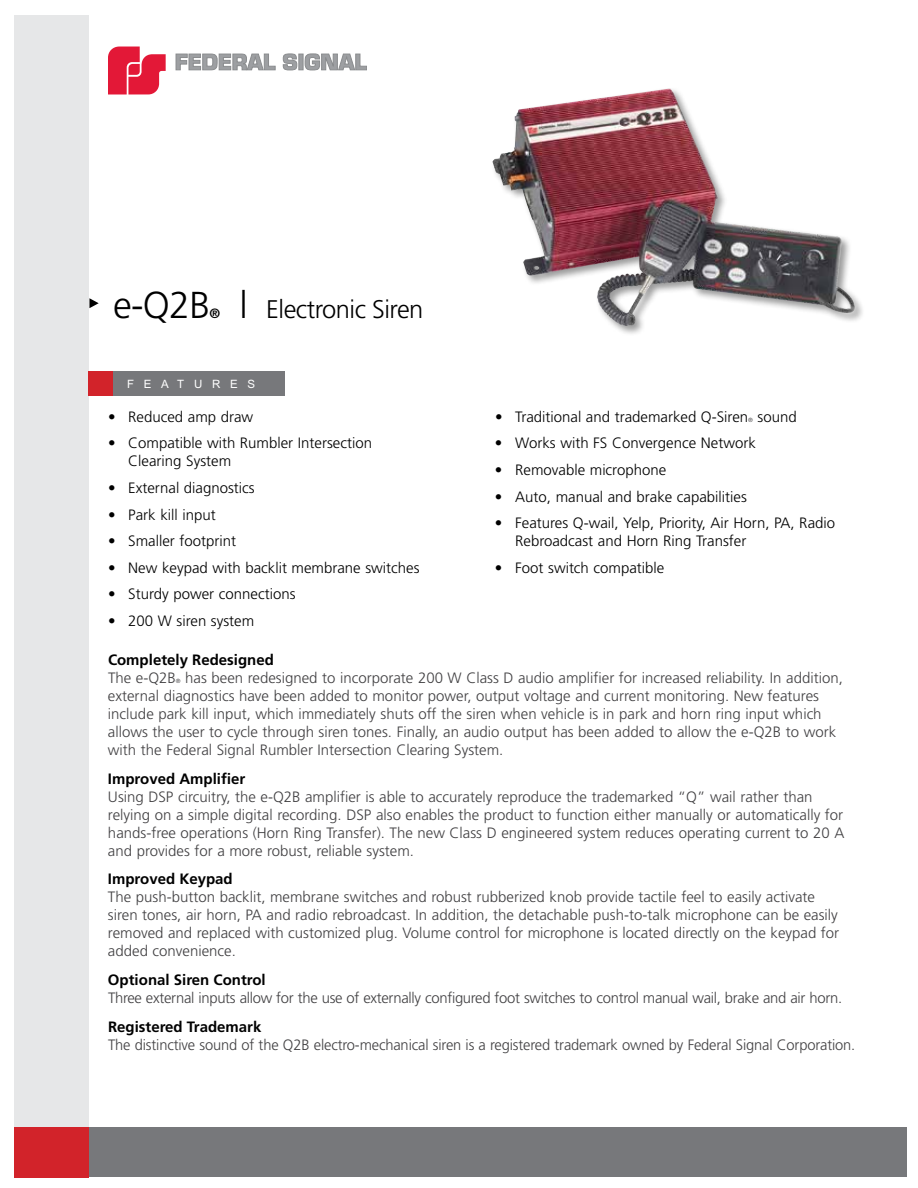
<style>
.page{position:relative;width:918px;height:1188px;background:#fff}
.page>*{position:absolute;margin:0;border:0;box-sizing:border-box;transform-origin:0 0}
.t1{font:300 37.5px "Frutiger";color:#000}
.t2{font:300 25.5px "Frutiger";letter-spacing:-.02em;color:#000}
.t3{font:300 15px/18px "Frutiger";color:#414042}
.t4{font:300 15px/18px "Frutiger";color:#000}
.t5{font:300 15px "Frutiger";letter-spacing:-.02em;color:#414042}
.t6{font:700 15px "Frutiger";color:#000}
.t7{font:700 13.5px "Frutiger";color:#000}
.t8{font:11.55px "Arial";letter-spacing:.85em;color:#fff}
.t9{font:300 6px "Frutiger";color:#414042}
.s1{font-size:37.5px}
</style>
<div class="page">
<div style="left:14px;top:1127px;width:892px;height:50px;background:#77787b"></div>
<div style="left:14px;top:15px;width:74px;height:1162px;background:#e6e7e8"></div>
<div style="left:14px;top:1128px;width:74px;height:50px;background:#d2232a"></div>
<div style="left:88px;top:372px;width:25px;height:24px;background:#d2232a"></div>
<svg style="left:89px;top:298px;width:10px;height:10px"></svg>
<svg style="left:176px;top:54px;width:99px;height:16px"></svg>
<svg style="left:283px;top:54px;width:14px;height:16px"></svg>
<hr style="left:299px;top:54px;width:4px;height:16px;background:#96989b">
<svg style="left:305px;top:54px;width:62px;height:16px"></svg>
<svg style="left:108px;top:47px;width:58px;height:47px"></svg>
<div style="left:113px;top:372px;width:172px;height:24px;background:#77787b"></div>
<div style="left:491px;top:87px;width:375px;height:250px;background:#000;opacity:.4"></div>
<img style="left:492px;top:109px;width:176px;height:218px">
<h1 class="t1" style="left:113px;top:283px;width:99px">e-Q2B</h1>
<p class="t7" style="left:209px;top:305px;width:12px">®</p>
<h2 class="t2" style="left:239px;top:294px;width:186px"><span class="s1">l</span> Electronic Siren</h2>
<p class="t8" style="left:127px;top:378px;width:130px">FEATURES</p>
<p class="t4" style="left:108px;top:408px;width:147px">• Reduced amp draw</p>
<p class="t4" style="left:128px;top:434px;width:245px;text-indent:-20px">• Compatible with Rumbler Intersection<br>Clearing System</p>
<p class="t4" style="left:108px;top:479px;width:148px">• External diagnostics</p>
<p class="t4" style="left:108px;top:506px;width:109px">• Park kill input</p>
<p class="t4" style="left:108px;top:532px;width:130px">• Smaller footprint</p>
<p class="t4" style="left:108px;top:559px;width:313px">• New keypad with backlit membrane switches</p>
<p class="t4" style="left:108px;top:586px;width:189px">• Sturdy power connections</p>
<p class="t4" style="left:108px;top:612px;width:148px">• 200 W siren system</p>
<p class="t4" style="left:495px;top:408px;width:255px">• Traditional and trademarked Q-Siren</p>
<p class="t9" style="left:748px;top:416px;width:6px">®</p>
<p class="t4" style="left:758px;top:408px;width:41px">sound</p>
<p class="t4" style="left:495px;top:434px;width:262px">• Works with FS Convergence Network</p>
<p class="t4" style="left:495px;top:461px;width:173px">• Removable microphone</p>
<p class="t4" style="left:495px;top:488px;width:253px">• Auto, manual and brake capabilities</p>
<p class="t4" style="left:515px;top:514px;width:321px;text-indent:-20px">• Features Q-wail, Yelp, Priority, Air Horn, PA, Radio<br>Rebroadcast and Horn Ring Transfer</p>
<p class="t4" style="left:495px;top:559px;width:171px">• Foot switch compatible</p>
<p class="t6" style="left:108px;top:651px;width:167px">Completely Redesigned</p>
<p class="t3" style="left:108px;top:669px;width:69px">The e-Q2B</p>
<p class="t9" style="left:176px;top:677px;width:6px">®</p>
<p class="t3" style="left:108px;top:669px;width:736px;text-indent:77px">has been redesigned to incorporate 200 W Class D audio amplifier for increased reliability. In addition, external diagnostics have been added to monitor power, output voltage and current monitoring. New features include park kill input, which immediately shuts off the siren when vehicle is in park and horn ring input which allows the user to cycle through siren tones. Finally, an audio output has been added to allow the e-Q2B to work with the Federal Signal Rumbler Intersection Clearing System.</p>
<p class="t6" style="left:108px;top:770px;width:139px">Improved Amplifier</p>
<p class="t3" style="left:108px;top:788px;width:738px">Using DSP circuitry, the e-Q2B amplifier is able to accurately reproduce the trademarked “Q” wail rather than relying on a simple digital recording. DSP also enables the product to function either manually or automatically for hands-free operations (Horn Ring Transfer). The new Class D engineered system reduces operating current to 20 A and provides for a more robust, reliable system.</p>
<p class="t6" style="left:108px;top:870px;width:126px">Improved Keypad</p>
<p class="t3" style="left:108px;top:888px;width:733px">The push-button backlit, membrane switches and robust rubberized knob provide tactile feel to easily activate siren tones, air horn, PA and radio rebroadcast. In addition, the detachable push-to-talk microphone can be easily removed and replaced with customized plug. Volume control for microphone is located directly on the keypad for added convenience.</p>
<p class="t6" style="left:108px;top:971px;width:159px">Optional Siren Control</p>
<p class="t5" style="left:108px;top:990px;width:736px">Three external inputs allow for the use of externally configured foot switches to control manual wail, brake and air horn.</p>
<p class="t6" style="left:108px;top:1018px;width:155px">Registered Trademark</p>
<p class="t3" style="left:108px;top:1036px;width:749px">The distinctive sound of the Q2B electro-mechanical siren is a registered trademark owned by Federal Signal Corporation.</p>
</div>
